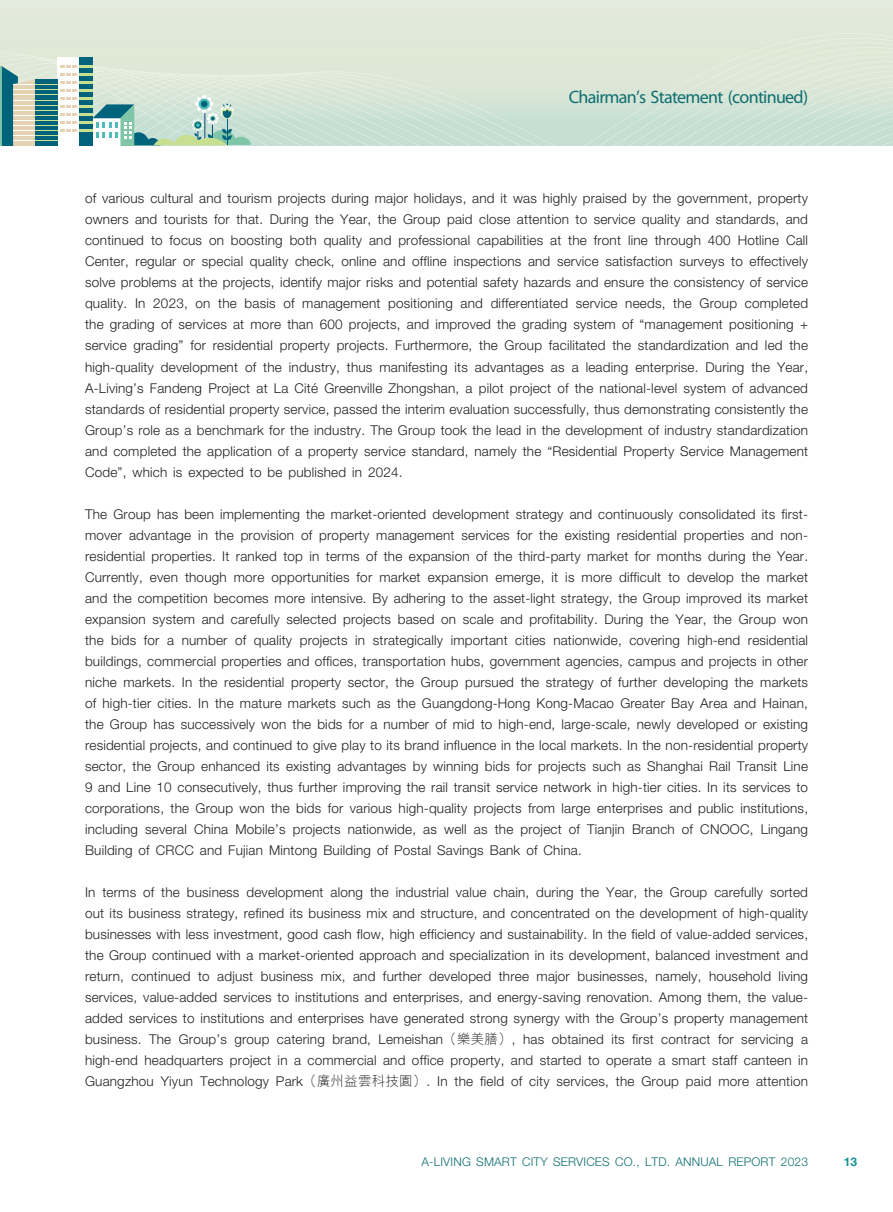
<style>
.page{position:relative;width:893px;height:1212px;background:#fff}
.page>*{position:absolute;margin:0;border:0;box-sizing:border-box;transform-origin:0 0}
.t1{font:18px "Myriad Pro";letter-spacing:-.04em;color:#0f6e71}
.t2{font:300 13.5px/21px "Helvetica Neue LT Std";letter-spacing:.015em;color:#231f20;text-align:justify}
.t3{font:300 12px "Helvetica Neue LT Std";letter-spacing:.015em;color:#0f6e71}
.t4{font:700 12px "Helvetica Neue LT Std";color:#159295}
.s1{font-family:"M Hei HK"}
</style>
<div class="page">
<svg style="left:0;top:0;width:893px;height:145px;background:#dae6d7"></svg>
<hr style="left:0;top:66px;width:2px;height:79px;background:#7fc5a8">
<div style="left:79px;top:57px;width:13px;height:88px;background:#00637c"></div>
<div style="left:57px;top:57px;width:22px;height:88px;background:#fff"></div>
<svg style="left:2px;top:65px;width:249px;height:80px"></svg>
<h1 class="t1" style="left:569px;top:86px;width:241px">Chairman’s Statement (continued)</h1>
<p class="t2" style="left:85px;top:188px;width:725px">of various cultural and tourism projects during major holidays, and it was highly praised by the government, property owners and tourists for that. During the Year, the Group paid close attention to service quality and standards, and continued to focus on boosting both quality and professional capabilities at the front line through 400 Hotline Call Center, regular or special quality check, online and offline inspections and service satisfaction surveys to effectively solve problems at the projects, identify major risks and potential safety hazards and ensure the consistency of service quality. In 2023, on the basis of management positioning and differentiated service needs, the Group completed the grading of services at more than 600 projects, and improved the grading system of “management positioning + service grading” for residential property projects. Furthermore, the Group facilitated the standardization and led the high-quality development of the industry, thus manifesting its advantages as a leading enterprise. During the Year, A-Living’s Fandeng Project at La Cité Greenville Zhongshan, a pilot project of the national-level system of advanced standards of residential property service, passed the interim evaluation successfully, thus demonstrating consistently the Group’s role as a benchmark for the industry. The Group took the lead in the development of industry standardization and completed the application of a property service standard, namely the “Residential Property Service Management Code”, which is expected to be published in 2024.</p>
<p class="t2" style="left:85px;top:503px;width:725px">The Group has been implementing the market-oriented development strategy and continuously consolidated its first&shy;mover advantage in the provision of property management services for the existing residential properties and non&shy;residential properties. It ranked top in terms of the expansion of the third-party market for months during the Year.<br>Currently, even though more opportunities for market expansion emerge, it is more difficult to develop the market and the competition becomes more intensive. By adhering to the asset-light strategy, the Group improved its market expansion system and carefully selected projects based on scale and profitability. During the Year, the Group won the bids for a number of quality projects in strategically important cities nationwide, covering high-end residential buildings, commercial properties and offices, transportation hubs, government agencies, campus and projects in other niche markets. In the residential property sector, the Group pursued the strategy of further developing the markets of high-tier cities. In the mature markets such as the Guangdong-Hong Kong-Macao Greater Bay Area and Hainan, the Group has successively won the bids for a number of mid to high-end, large-scale, newly developed or existing residential projects, and continued to give play to its brand influence in the local markets. In the non-residential property sector, the Group enhanced its existing advantages by winning bids for projects such as Shanghai Rail Transit Line 9 and Line 10 consecutively, thus further improving the rail transit service network in high-tier cities. In its services to corporations, the Group won the bids for various high-quality projects from large enterprises and public institutions, including several China Mobile’s projects nationwide, as well as the project of Tianjin Branch of CNOOC, Lingang Building of CRCC and Fujian Mintong Building of Postal Savings Bank of China.</p>
<p class="t2" style="left:85px;top:881px;width:725px">In terms of the business development along the industrial value chain, during the Year, the Group carefully sorted out its business strategy, refined its business mix and structure, and concentrated on the development of high-quality businesses with less investment, good cash flow, high efficiency and sustainability. In the field of value-added services, the Group continued with a market-oriented approach and specialization in its development, balanced investment and return, continued to adjust business mix, and further developed three major businesses, namely, household living services, value-added services to institutions and enterprises, and energy-saving renovation. Among them, the value&shy;added services to institutions and enterprises have generated strong synergy with the Group’s property management business. The Group’s group catering brand, Lemeishan<span class="s1">（樂美膳）</span>, has obtained its first contract for servicing a high-end headquarters project in a commercial and office property, and started to operate a smart staff canteen in Guangzhou Yiyun Technology Park<span class="s1">（廣州益雲科技園）</span>. In the field of city services, the Group paid more attention</p>
<p class="t3" style="left:421px;top:1154px;width:388px">A-LIVING SMART CITY SERVICES CO., LTD. ANNUAL REPORT 2023</p>
<p class="t4" style="left:844px;top:1154px;width:15px">13</p>
</div>
